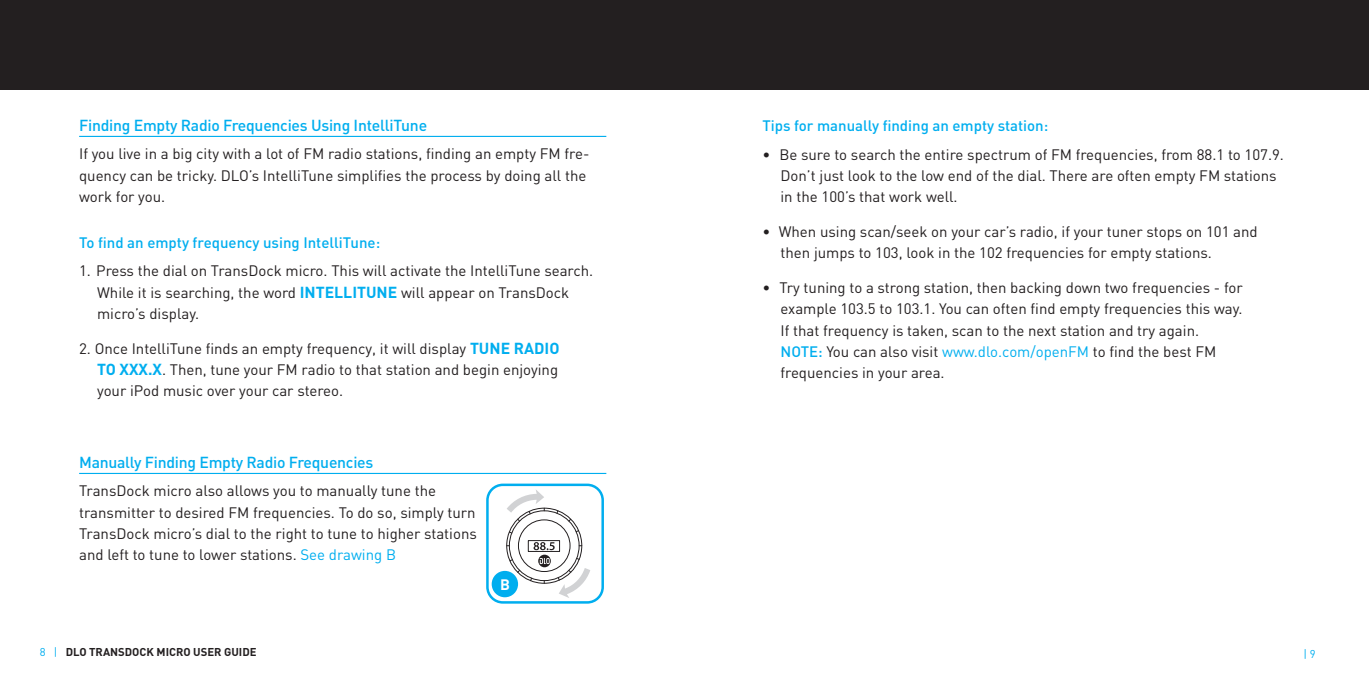
<style>
.page{position:relative;width:1369px;height:685px;background:#fff}
.page>*{position:absolute;margin:0;border:0;box-sizing:border-box;transform-origin:0 0}
.t1{font:500 15.75px "DIN";letter-spacing:-.015em;color:#00aeef}
.t2{font:15px/21.2px "DIN";color:#231f20}
.t3{font:500 15px "DIN";color:#00aeef}
.t4{font:700 15px "DIN";color:#fff}
.t5{font:700 11.25px "DIN";color:#231f20}
.t6{font:11.25px "DIN";color:#00aeef}
.s1{font-weight:700;font-size:15.75px;color:#00aeef}
.s2{color:#00aeef}
.s3{font-weight:400;color:#00aeef}
.s4{font-weight:500;color:#00aeef}
</style>
<div class="page">
<div style="left:0;top:0;width:1368px;height:89px;background:#231f20"></div>
<hr style="left:79px;top:136px;width:527px;height:1px;background:#00aeef">
<hr style="left:79px;top:472px;width:527px;height:1px;background:#00aeef">
<svg style="left:486px;top:483px;width:118px;height:120px"></svg>
<div style="left:491px;top:570px;width:27px;height:26px;background:#00aeef;border-radius:50%"></div>
<p class="t1" style="left:79px;top:120px;width:349px">Finding Empty Radio Frequencies Using IntelliTune</p>
<p class="t2" style="left:79px;top:145px;width:511px">If you live in a big city with a lot of FM radio stations, finding an empty FM fre&shy;quency can be tricky. DLO’s IntelliTune simplifies the process by doing all the work for you.</p>
<p class="t3" style="left:79px;top:237px;width:302px">To find an empty frequency using IntelliTune:</p>
<p class="t2" style="left:97px;top:262px;width:497px;text-indent:-18px">1. Press the dial on TransDock micro. This will activate the IntelliTune search.<br>While it is searching, the word <span class="s1">INTELLITUNE</span> will appear on TransDock micro’s display.</p>
<p class="t2" style="left:97px;top:339px;width:464px;text-align:justify;text-indent:-18px">2. Once IntelliTune finds an empty frequency, it will display <span class="s1">TUNE RADIO TO XXX.X</span>. Then, tune your FM radio to that station and begin enjoying your iPod music over your car stereo.</p>
<p class="t1" style="left:79px;top:456px;width:296px">Manually Finding Empty Radio Frequencies</p>
<p class="t2" style="left:79px;top:481px;width:399px">TransDock micro also allows you to manually tune the transmitter to desired FM frequencies. To do so, simply turn TransDock micro’s dial to the right to tune to higher stations and left to tune to lower stations. <span class="s2">See drawing B</span></p>
<p class="t5" style="left:40px;top:647px;width:218px"><span class="s3">8 |</span> DLO TRANSDOCK MICRO USER GUIDE</p>
<p class="t4" style="left:500px;top:578px;width:11px">B</p>
<p class="t3" style="left:762px;top:120px;width:287px">Tips for manually finding an empty station:</p>
<p class="t2" style="left:780px;top:145px;width:505px;text-indent:-18px">• Be sure to search the entire spectrum of FM frequencies, from 88.1 to 107.9.<br>Don’t just look to the low end of the dial. There are often empty FM stations in the 100’s that work well.</p>
<p class="t2" style="left:780px;top:222px;width:478px;text-indent:-18px">• When using scan/seek on your car’s radio, if your tuner stops on 101 and then jumps to 103, look in the 102 frequencies for empty stations.</p>
<p class="t2" style="left:780px;top:278px;width:463px;text-indent:-18px">• Try tuning to a strong station, then backing down two frequencies - for example 103.5 to 103.1. You can often find empty frequencies this way.<br>If that frequency is taken, scan to the next station and try again.<br><span class="s4">NOTE:</span> You can also visit <span class="s2">www.dlo.com/openFM</span> to find the best FM frequencies in your area.</p>
<p class="t6" style="left:1302px;top:649px;width:14px">|9</p>
</div>
